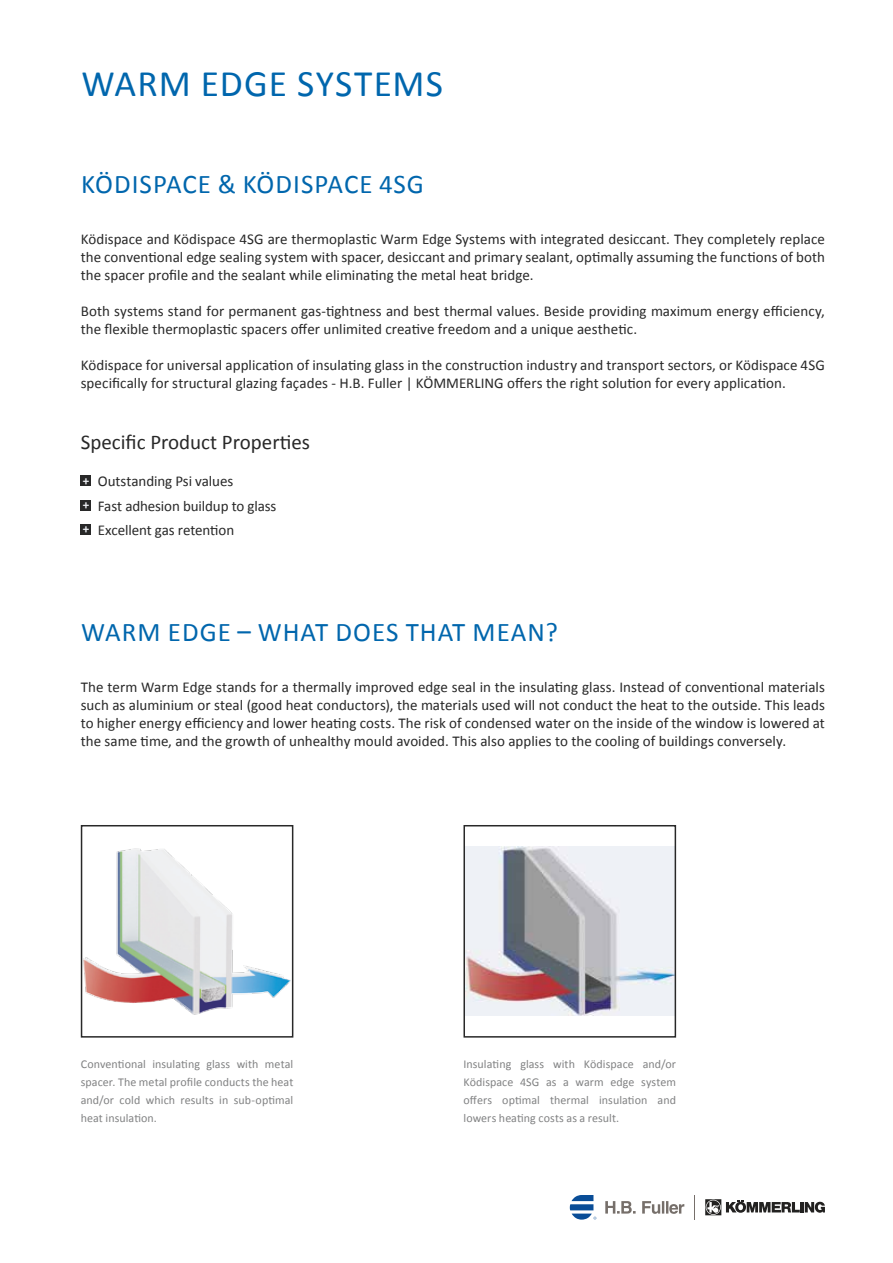
<style>
.page{position:relative;width:893px;height:1263px;background:#fff}
.page>*{position:absolute;margin:0;border:0;box-sizing:border-box;transform-origin:0 0}
.t1{font:37.5px "Calibri";letter-spacing:.03em;color:#0066ad}
.t2{font:27px "Calibri";letter-spacing:.04em;color:#0066ad}
.t3{font:21px "Calibri";color:#282828}
.t4{font:15px/18px "Calibri";color:#282828}
.t5{font:12px/18px "Calibri";letter-spacing:.005em;color:#818283;text-align:justify}
.s1{font-weight:700;font-size:13.05px;color:#eff1f5}
</style>
<div class="page">
<svg style="left:605px;top:1201px;width:79px;height:13px"></svg>
<svg style="left:570px;top:1195px;width:26px;height:24px"></svg>
<svg style="left:694px;top:1195px;width:1px;height:24px"></svg>
<svg style="left:705px;top:1199px;width:120px;height:16px"></svg>
<div style="left:81px;top:476px;width:10px;height:10px;background:#282828"></div>
<div style="left:81px;top:500px;width:10px;height:10px;background:#282828"></div>
<div style="left:81px;top:524px;width:10px;height:11px;background:#282828"></div>
<img style="left:84px;top:848px;width:206px;height:167px">
<div style="left:81px;top:825px;width:212px;height:212px;border:2px solid #282828"></div>
<img style="left:466px;top:847px;width:207px;height:169px">
<div style="left:463px;top:825px;width:213px;height:212px;border:2px solid #282828"></div>
<h1 class="t1" style="left:82px;top:60px;width:363px">WARM EDGE SYSTEMS</h1>
<h2 class="t2" style="left:81px;top:167px;width:344px">KÖDISPACE &amp; KÖDISPACE 4SG</h2>
<p class="t4" style="left:81px;top:230px;width:746px;text-align:justify">Ködispace and Ködispace 4SG are thermoplastic Warm Edge Systems with integrated desiccant. They completely replace the conventional edge sealing system with spacer, desiccant and primary sealant, optimally assuming the functions of both the spacer profile and the sealant while eliminating the metal heat bridge.</p>
<p class="t4" style="left:81px;top:302px;width:746px">Both systems stand for permanent gas-tightness and best thermal values. Beside providing maximum energy efficiency, the flexible thermoplastic spacers offer unlimited creative freedom and a unique aesthetic.</p>
<p class="t4" style="left:81px;top:356px;width:746px">Ködispace for universal application of insulating glass in the construction industry and transport sectors, or Ködispace 4SG specifically for structural glazing façades - H.B. Fuller | KÖMMERLING offers the right solution for every application.</p>
<h3 class="t3" style="left:81px;top:429px;width:231px">Specific Product Properties</h3>
<p class="t4" style="left:83px;top:469px;width:195px;line-height:24.5px"><span class="s1">+</span> Outstanding Psi values<br><span class="s1">+</span> Fast adhesion buildup to glass <span class="s1">+</span> Excellent gas retention</p>
<h2 class="t2" style="left:81px;top:615px;width:478px">WARM EDGE – WHAT DOES THAT MEAN?</h2>
<p class="t4" style="left:81px;top:678px;width:746px;text-align:justify">The term Warm Edge stands for a thermally improved edge seal in the insulating glass. Instead of conventional materials such as aluminium or steal (good heat conductors), the materials used will not conduct the heat to the outside. This leads to higher energy efficiency and lower heating costs. The risk of condensed water on the inside of the window is lowered at the same time, and the growth of unhealthy mould avoided. This also applies to the cooling of buildings conversely.</p>
<p class="t5" style="left:81px;top:1055px;width:214px">Conventional insulating glass with metal spacer. The metal profile conducts the heat and/or cold which results in sub-optimal heat insulation.</p>
<p class="t5" style="left:463px;top:1055px;width:214px">Insulating glass with Ködispace and/or Ködispace 4SG as a warm edge system offers optimal thermal insulation and lowers heating costs as a result.</p>
</div>
